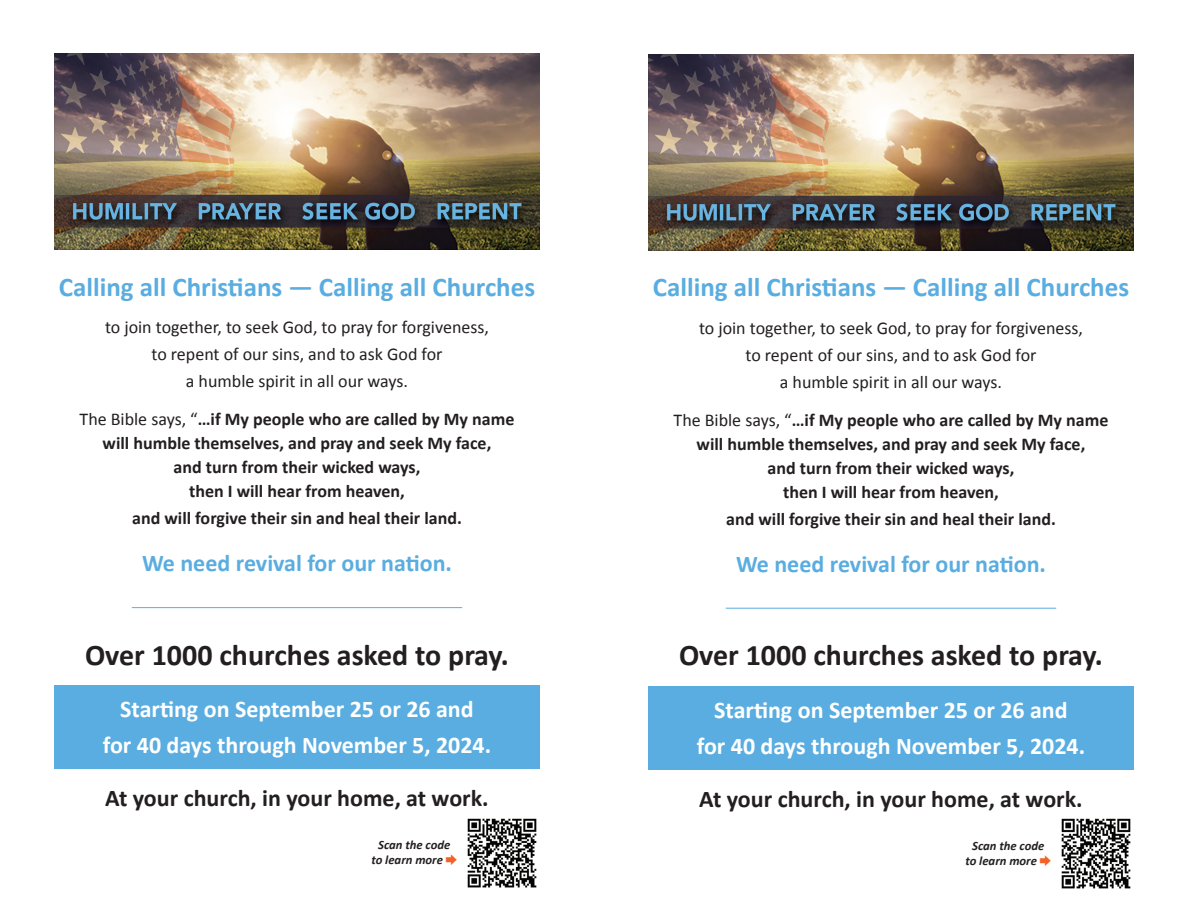
<style>
.page{position:relative;width:1188px;height:918px;background:#fff}
.page>*{position:absolute;margin:0;border:0;box-sizing:border-box;transform-origin:0 0}
.t1{font:700 30px "Calibri";color:#231f20}
.t2{font:700 27px "Calibri";color:#5aade0}
.t3{font:700 24px/36px "Calibri";color:#fff;text-align:center}
.t4{font:700 24px "Calibri";color:#231f20}
.t5{font:700 24px "Calibri";color:#5aade0}
.t6{font:700 18px/24px "Calibri";color:#231f20;text-align:center}
.t7{font:18px/27px "Calibri";color:#231f20;text-align:center}
.t8{font:italic 700 12.75px/15.3px "Calibri";color:#231f20;text-align:center}
.s1{font-weight:400}
</style>
<div class="page">
<div style="left:54px;top:686px;width:486px;height:83px;background:#5aade0"></div>
<img style="left:54px;top:53px;width:486px;height:196px">
<hr style="left:132px;top:607px;width:330px;height:1px;background:#5aade0">
<img style="left:467px;top:818px;width:70px;height:70px">
<div style="left:648px;top:686px;width:486px;height:84px;background:#5aade0"></div>
<img style="left:648px;top:54px;width:486px;height:196px">
<hr style="left:726px;top:608px;width:330px;height:1px;background:#5aade0">
<img style="left:1061px;top:818px;width:70px;height:71px">
<h2 class="t2" style="left:59px;top:268px;width:478px">Calling all Christians — Calling all Churches</h2>
<p class="t7" style="left:105px;top:313px;width:385px">to join together, to seek God, to pray for forgiveness, to repent of our sins, and to ask God for<br>a humble spirit in all our ways.</p>
<p class="t6" style="left:80px;top:407px;width:436px"><span class="s1">The Bible says, “</span>…if My people who are called by My name will humble themselves, and pray and seek My face,<br>and turn from their wicked ways,<br>then I will hear from heaven,</p>
<p class="t6" style="left:132px;top:506px;width:331px">and will forgive their sin and heal their land.</p>
<h3 class="t5" style="left:142px;top:546px;width:311px">We need revival for our nation.</h3>
<h1 class="t1" style="left:85px;top:633px;width:425px">Over 1000 churches asked to pray.</h1>
<h3 class="t3" style="left:103px;top:691px;width:390px">Starting on September 25 or 26 and<br>for 40 days through November 5, 2024.</h3>
<h3 class="t4" style="left:105px;top:781px;width:385px">At your church, in your home, at work.</h3>
<p class="t8" style="left:371px;top:837px;width:80px">Scan the code to learn more</p>
<h2 class="t2" style="left:653px;top:268px;width:478px">Calling all Christians — Calling all Churches</h2>
<p class="t7" style="left:699px;top:314px;width:385px">to join together, to seek God, to pray for forgiveness, to repent of our sins, and to ask God for<br>a humble spirit in all our ways.</p>
<p class="t6" style="left:674px;top:407px;width:436px"><span class="s1">The Bible says, “</span>…if My people who are called by My name will humble themselves, and pray and seek My face,<br>and turn from their wicked ways,<br>then I will hear from heaven,</p>
<p class="t6" style="left:726px;top:506px;width:331px">and will forgive their sin and heal their land.</p>
<h3 class="t5" style="left:736px;top:547px;width:311px">We need revival for our nation.</h3>
<h1 class="t1" style="left:679px;top:634px;width:425px">Over 1000 churches asked to pray.</h1>
<h3 class="t3" style="left:697px;top:691px;width:390px">Starting on September 25 or 26 and<br>for 40 days through November 5, 2024.</h3>
<h3 class="t4" style="left:699px;top:782px;width:385px">At your church, in your home, at work.</h3>
<p class="t8" style="left:965px;top:837px;width:80px">Scan the code to learn more</p>
</div>
